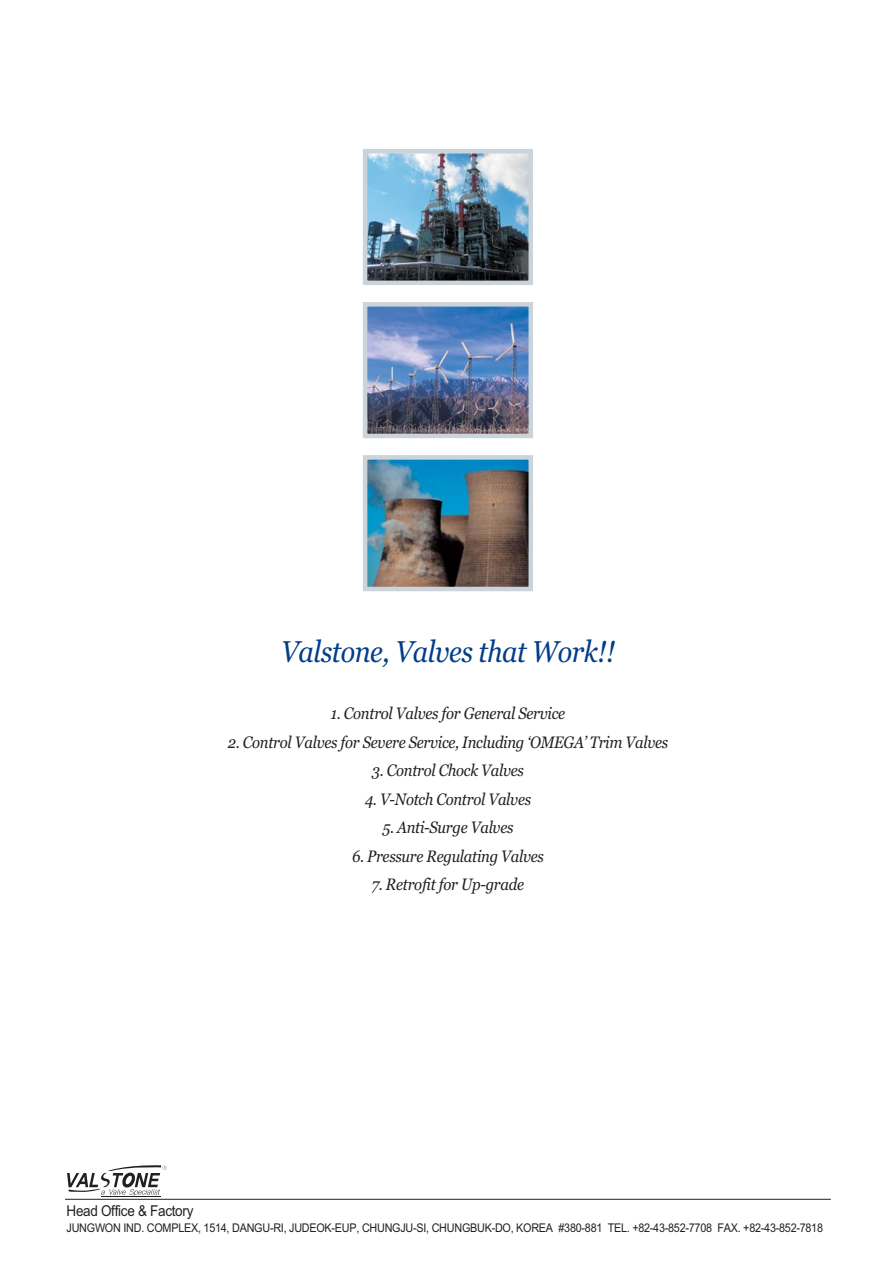
<style>
.page{position:relative;width:894px;height:1262px;background:#fff}
.page>*{position:absolute;margin:0;border:0;box-sizing:border-box;transform-origin:0 0}
.t1{font:italic 30px "Georgia";letter-spacing:-.02em;color:#023e88;scale:.9 1}
.t2{font:italic 16.5px "Georgia";letter-spacing:-.02em;color:#231f20;scale:.9 1}
.t3{font:15px "Arial";letter-spacing:-.02em;color:#231f20;scale:.9 1}
.t4{font:12px "Arial";letter-spacing:-.02em;color:#231f20;scale:.9 1}
</style>
<div class="page">
<img style="left:368px;top:154px;width:160px;height:126px">
<div style="left:363px;top:149px;width:170px;height:136px;border:4px solid #cad4da"></div>
<img style="left:368px;top:307px;width:160px;height:126px">
<div style="left:363px;top:302px;width:170px;height:136px;border:4px solid #cad4da"></div>
<img style="left:368px;top:460px;width:160px;height:126px">
<div style="left:363px;top:455px;width:170px;height:136px;border:4px solid #cad4da"></div>
<hr style="left:65px;top:1199px;width:765px;height:1px;background:#231f20">
<hr style="left:101px;top:1196px;width:59px;height:1px;background:#231f20">
<svg style="left:67px;top:1165px;width:100px;height:31px"></svg>
<h1 class="t1" style="left:281px;top:639px;width:372px">Valstone, Valves that Work!!</h1>
<p class="t2" style="left:331px;top:707px;width:262px">1. Control Valves for General Service</p>
<p class="t2" style="left:228px;top:735px;width:490px">2. Control Valves for Severe Service, Including ‘OMEGA’ Trim Valves</p>
<p class="t2" style="left:372px;top:764px;width:170px">3. Control Chock Valves</p>
<p class="t2" style="left:365px;top:792px;width:186px">4. V-Notch Control Valves</p>
<p class="t2" style="left:382px;top:821px;width:147px">5. Anti-Surge Valves</p>
<p class="t2" style="left:352px;top:849px;width:215px">6. Pressure Regulating Valves</p>
<p class="t2" style="left:372px;top:878px;width:171px">7. Retrofit for Up-grade</p>
<p class="t3" style="left:67px;top:1205px;width:142px">Head Office &amp; Factory</p>
<p class="t4" style="left:67px;top:1224px;width:842px">JUNGWON IND. COMPLEX, 1514, DANGU-RI, JUDEOK-EUP, CHUNGJU-SI, CHUNGBUK-DO, KOREA #380-881 TEL. +82-43-852-7708 FAX. +82-43-852-7818</p>
</div>
